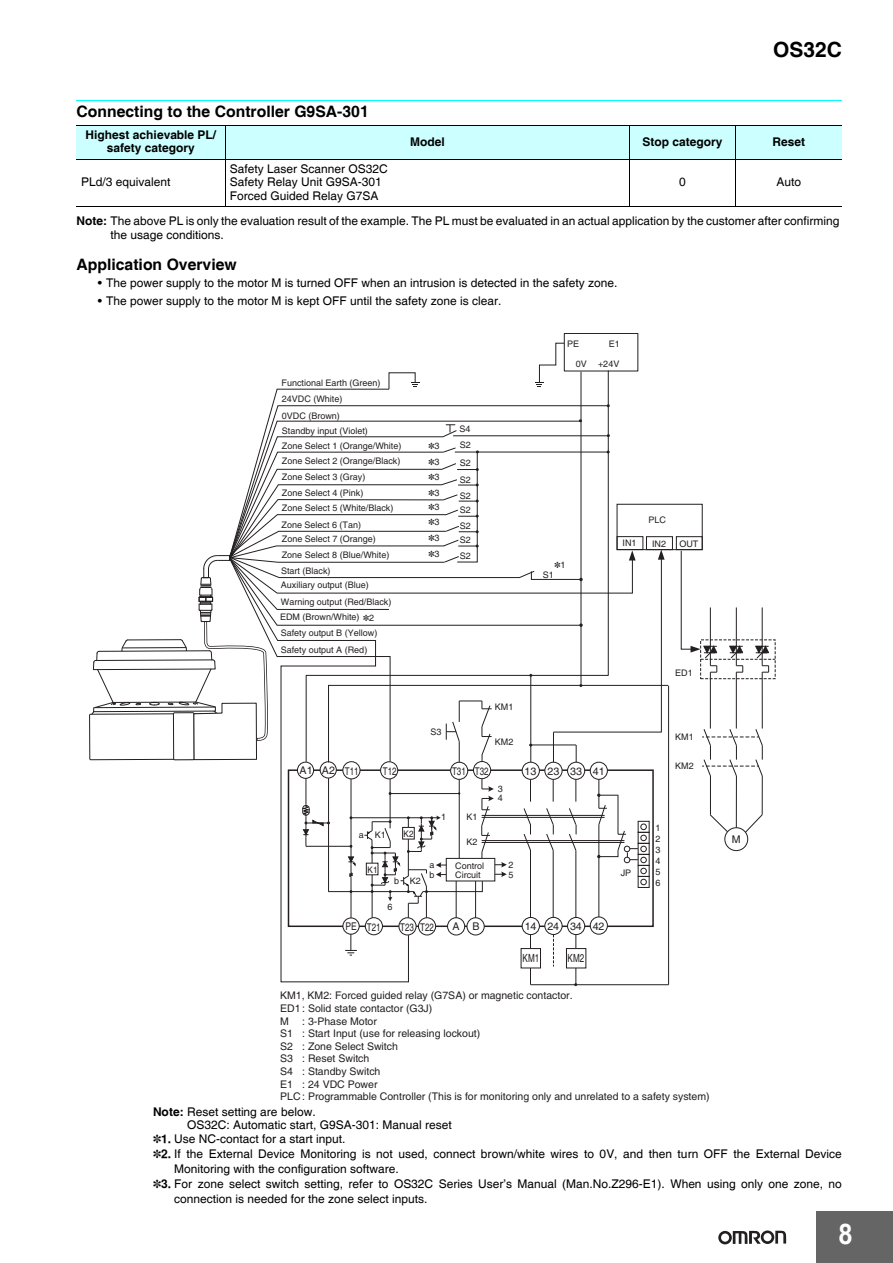
<style>
.page{position:relative;width:893px;height:1263px;background:#fff}
.page>*{position:absolute;margin:0;border:0;box-sizing:border-box;transform-origin:0 0}
.t1{font:700 28.5px "Arial";color:#fff;scale:.9 1}
.t2{font:700 21px "Helvetica";color:#000}
.t3{font:700 15.75px "Helvetica";color:#000}
.t4{font:12px/13.5px "Helvetica";color:#000}
.t5{font:700 12px/13.5px "Helvetica";color:#000;text-align:center}
.t6{font:11.25px "Helvetica";color:#231f20;scale:.72 1}
.t7{font:10.65px "Helvetica";color:#231f20}
.t8{font:10.65px "Helvetica";color:#231f20;scale:.75 1}
.t9{font:10.65px "Helvetica";color:#231f20;scale:.8 1}
.t10{font:10.5px/12.6px "Helvetica";color:#231f20}
.t11{font:9px/15.8px "Helvetica";color:#231f20}
.t12{font:9px "Helvetica";color:#231f20;scale:.9 1}
.s1{font-weight:700}
</style>
<div class="page">
<div style="left:816px;top:1212px;width:77px;height:51px;background:#656565"></div>
<svg style="left:718px;top:1230px;width:68px;height:14px"></svg>
<hr style="left:76px;top:100px;width:766px;height:1px;background:#0ff">
<div style="left:76px;top:126px;width:149px;height:33px;background:#cff"></div>
<div style="left:225px;top:126px;width:404px;height:33px;background:#cff"></div>
<div style="left:629px;top:126px;width:107px;height:33px;background:#cff"></div>
<div style="left:736px;top:126px;width:106px;height:33px;background:#cff"></div>
<hr style="left:225px;top:125px;width:1px;height:82px;background:#000">
<hr style="left:629px;top:125px;width:1px;height:82px;background:#000">
<hr style="left:735px;top:125px;width:1px;height:82px;background:#000">
<hr style="left:76px;top:125px;width:766px;height:1px;background:#000">
<hr style="left:76px;top:159px;width:766px;height:1px;background:#000">
<hr style="left:76px;top:206px;width:766px;height:1px;background:#000">
<hr style="left:710px;top:776px;width:1px;height:39px;background:#231f20">
<hr style="left:736px;top:776px;width:1px;height:52px;background:#231f20">
<hr style="left:762px;top:776px;width:1px;height:39px;background:#231f20">
<svg style="left:710px;top:814px;width:18px;height:19px"></svg>
<svg style="left:744px;top:814px;width:19px;height:19px"></svg>
<hr style="left:710px;top:672px;width:1px;height:57px;background:#231f20">
<hr style="left:736px;top:672px;width:1px;height:57px;background:#231f20">
<hr style="left:762px;top:672px;width:1px;height:57px;background:#231f20">
<div style="left:724px;top:827px;width:24px;height:24px;border:1px solid #231f20;border-radius:50%"></div>
<div style="left:700px;top:640px;width:75px;height:39px;border:1px dashed #231f20"></div>
<div style="left:616px;top:504px;width:87px;height:46px;border:1px solid #231f20"></div>
<div style="left:676px;top:536px;width:26px;height:14px;border:1px solid #231f20"></div>
<svg style="left:680px;top:550px;width:95px;height:123px"></svg>
<div style="left:646px;top:536px;width:27px;height:14px;border:1px solid #231f20"></div>
<div style="left:564px;top:333px;width:74px;height:38px;border:1px solid #231f20"></div>
<svg style="left:702px;top:728px;width:61px;height:49px"></svg>
<svg style="left:89px;top:343px;width:580px;height:644px"></svg>
<h3 class="t3" style="left:76px;top:102px;width:294px">Connecting to the Controller G9SA-301</h3>
<h2 class="t2" style="left:773px;top:37px;width:70px">OS32C</h2>
<p class="t5" style="left:86px;top:128px;width:132px">Highest achievable PL/ safety category</p>
<p class="t5" style="left:410px;top:135px;width:36px">Model</p>
<p class="t5" style="left:642px;top:135px;width:82px">Stop category</p>
<p class="t5" style="left:772px;top:135px;width:34px">Reset</p>
<p class="t4" style="left:81px;top:175px;width:91px">PLd/3 equivalent</p>
<p class="t4" style="left:230px;top:162px;width:159px">Safety Laser Scanner OS32C<br>Safety Relay Unit G9SA-301<br>Forced Guided Relay G7SA</p>
<p class="t4" style="left:679px;top:175px;width:8px">0</p>
<p class="t4" style="left:776px;top:175px;width:26px">Auto</p>
<p class="t4" style="left:111px;top:214px;width:730px;text-indent:-34px"><span class="s1">Note:</span> The above PL is only the evaluation result of the example. The PL must be evaluated in an actual application by the customer after confirming the usage conditions.</p>
<h3 class="t3" style="left:76px;top:255px;width:162px">Application Overview</h3>
<p class="t4" style="left:98px;top:276px;width:521px">• The power supply to the motor M is turned OFF when an intrusion is detected in the safety zone.</p>
<p class="t4" style="left:98px;top:294px;width:405px">• The power supply to the motor M is kept OFF until the safety zone is clear.</p>
<p class="t11" style="left:567px;top:337px;width:14px">PE</p>
<p class="t11" style="left:609px;top:337px;width:13px">E1</p>
<p class="t11" style="left:281px;top:376px;width:101px">Functional Earth (Green)</p>
<p class="t11" style="left:282px;top:392px;width:62px;line-height:16.6px">24VDC (White)<br>0VDC (Brown)</p>
<p class="t11" style="left:282px;top:424px;width:121px">Standby input (Violet)<br>Zone Select 1 (Orange/White)</p>
<p class="t11" style="left:282px;top:453px;width:120px;line-height:17px">Zone Select 2 (Orange/Black)<br>Zone Select 3 (Gray)</p>
<p class="t11" style="left:282px;top:486px;width:113px;line-height:15.3px">Zone Select 4 (Pink)<br>Zone Select 5 (White/Black)</p>
<p class="t11" style="left:281px;top:518px;width:96px;line-height:14.7px">Zone Select 6 (Tan)<br>Zone Select 7 (Orange)</p>
<p class="t11" style="left:282px;top:548px;width:109px">Zone Select 8 (Blue/White)</p>
<p class="t11" style="left:281px;top:564px;width:90px;line-height:15px">Start (Black)<br>Auxiliary output (Blue)</p>
<p class="t11" style="left:280px;top:595px;width:113px;line-height:15px">Warning output (Red/Black)<br>EDM (Brown/White)</p>
<p class="t11" style="left:281px;top:626px;width:98px">Safety output B (Yellow)<br>Safety output A (Red)</p>
<p class="t11" style="left:369px;top:611px;width:7px">2</p>
<p class="t11" style="left:435px;top:439px;width:7px">3</p>
<p class="t11" style="left:435px;top:455px;width:7px;text-align:justify">3<br>3<br>3</p>
<p class="t11" style="left:435px;top:500px;width:7px;text-align:justify">3<br>3<br>3<br>3</p>
<p class="t11" style="left:460px;top:422px;width:13px">S4</p>
<p class="t11" style="left:460px;top:456px;width:13px">S2</p>
<p class="t11" style="left:460px;top:438px;width:13px">S2</p>
<p class="t11" style="left:460px;top:473px;width:13px">S2<br>S2</p>
<p class="t11" style="left:460px;top:503px;width:13px">S2<br>S2</p>
<p class="t11" style="left:460px;top:533px;width:13px">S2<br>S2</p>
<p class="t11" style="left:576px;top:356px;width:45px">0V +24V</p>
<p class="t11" style="left:543px;top:567px;width:13px">S1</p>
<p class="t11" style="left:560px;top:557px;width:7px">1</p>
<p class="t11" style="left:649px;top:513px;width:19px">PLC</p>
<p class="t11" style="left:622px;top:536px;width:16px">IN1</p>
<p class="t11" style="left:652px;top:536px;width:16px">IN2</p>
<p class="t11" style="left:679px;top:537px;width:20px">OUT</p>
<p class="t11" style="left:675px;top:666px;width:19px">ED1</p>
<p class="t11" style="left:431px;top:725px;width:13px">S3</p>
<p class="t11" style="left:495px;top:700px;width:20px">KM1</p>
<p class="t11" style="left:495px;top:735px;width:20px">KM2</p>
<p class="t7" style="left:300px;top:766px;width:60px">A1 A2 T11</p>
<p class="t8" style="left:383px;top:767px;width:20px">T12</p>
<p class="t8" style="left:475px;top:767px;width:20px">T32</p>
<p class="t8" style="left:452px;top:767px;width:20px">T31</p>
<p class="t7" style="left:593px;top:767px;width:13px">41</p>
<p class="t7" style="left:524px;top:767px;width:13px">13</p>
<p class="t7" style="left:548px;top:767px;width:13px">23</p>
<p class="t7" style="left:570px;top:767px;width:13px">33</p>
<p class="t11" style="left:359px;top:828px;width:7px">a</p>
<p class="t12" style="left:404px;top:830px;width:13px">K2</p>
<p class="t11" style="left:394px;top:873px;width:28px">b K2</p>
<p class="t11" style="left:375px;top:828px;width:13px">K1</p>
<p class="t12" style="left:368px;top:866px;width:13px">K1</p>
<p class="t11" style="left:387px;top:900px;width:7px">6</p>
<p class="t11" style="left:441px;top:810px;width:7px">1</p>
<p class="t11" style="left:467px;top:810px;width:13px">K1</p>
<p class="t11" style="left:467px;top:835px;width:13px">K2</p>
<p class="t11" style="left:429px;top:861px;width:7px;line-height:9.8px">a b</p>
<p class="t11" style="left:455px;top:862px;width:31px;line-height:9.6px">Control<br>Circuit</p>
<p class="t11" style="left:498px;top:785px;width:7px;line-height:9.6px">3<br>4</p>
<p class="t11" style="left:509px;top:861px;width:7px;line-height:9.6px">2<br>5</p>
<p class="t9" style="left:346px;top:923px;width:16px">PE</p>
<p class="t7" style="left:452px;top:923px;width:29px">A B</p>
<p class="t7" style="left:525px;top:922px;width:81px">14 24 34 42</p>
<p class="t8" style="left:367px;top:923px;width:20px">T21</p>
<p class="t8" style="left:420px;top:923px;width:20px">T22</p>
<p class="t8" style="left:400px;top:923px;width:20px">T23</p>
<p class="t6" style="left:523px;top:954px;width:25px">KM1</p>
<p class="t6" style="left:568px;top:954px;width:25px">KM2</p>
<p class="t11" style="left:621px;top:866px;width:12px">JP</p>
<p class="t11" style="left:675px;top:729px;width:20px">KM1</p>
<p class="t11" style="left:675px;top:759px;width:20px">KM2</p>
<p class="t11" style="left:655px;top:823px;width:7px;line-height:11.1px;text-align:justify">1<br>2<br>3<br>4<br>5<br>6</p>
<p class="t7" style="left:732px;top:835px;width:10px">M</p>
<p class="t10" style="left:280px;top:991px;width:294px">KM1, KM2: Forced guided relay (G7SA) or magnetic contactor.<br>ED1 : Solid state contactor (G3J)<br>M</p>
<p class="t10" style="left:280px;top:1016px;width:431px;text-indent:22px">: 3-Phase Motor<br>S1 : Start Input (use for releasing lockout)<br>S2 : Zone Select Switch<br>S3 : Reset Switch<br>S4 : Standby Switch<br>E1 : 24 VDC Power<br>PLC : Programmable Controller (This is for monitoring only and unrelated to a safety system)</p>
<p class="t4" style="left:153px;top:1105px;width:164px"><span class="s1">Note:</span> Reset setting are below.</p>
<p class="t4" style="left:187px;top:1118px;width:266px">OS32C: Automatic start, G9SA-301: Manual reset</p>
<p class="t4" style="left:174px;top:1132px;width:173px">Use NC-contact for a start input.</p>
<p class="t4" style="left:174px;top:1146px;width:669px;line-height:15px">If the External Device Monitoring is not used, connect brown/white wires to 0V, and then turn OFF the External Device<br>Monitoring with the configuration software.</p>
<p class="t4" style="left:174px;top:1176px;width:669px;line-height:15px;text-indent:-13px">✓ For zone select switch setting, refer to OS32C Series User’s Manual (Man.No.Z296-E1). When using only one zone, no connection is needed for the zone select inputs.</p>
<h1 class="t1" style="left:838px;top:1214px;width:17px">8</h1>
</div>
